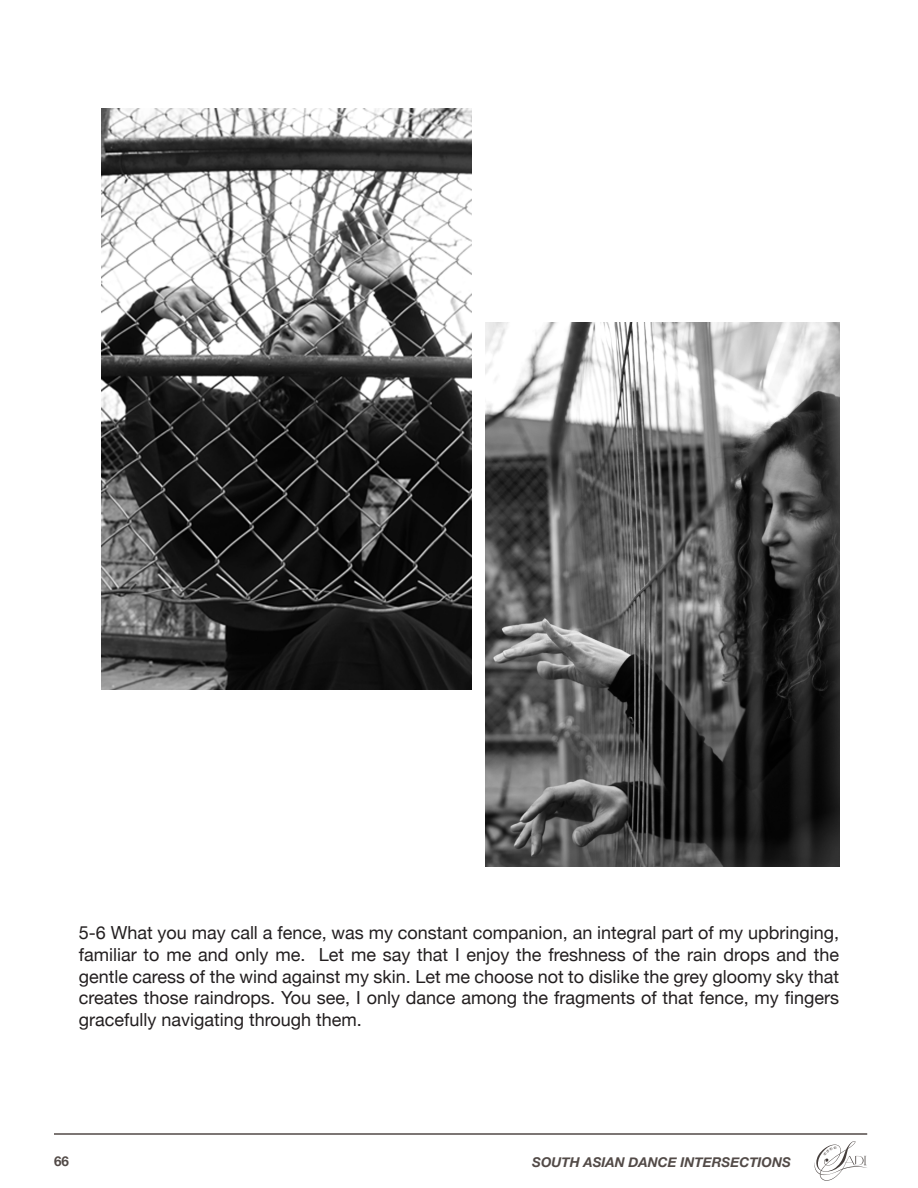
<style>
.page{position:relative;width:918px;height:1188px;background:#fff}
.page>*{position:absolute;margin:0;border:0;box-sizing:border-box;transform-origin:0 0}
.t1{font:18px/21.6px "Helvetica Neue";color:#231f20;text-align:justify}
.t2{font:italic 700 13.5px "Helvetica Neue";color:#524a47}
.t3{font:700 13.5px "Helvetica Neue";color:#524a47}
</style>
<div class="page">
<hr style="left:54px;top:1133px;width:813px;height:2px;background:#524a47">
<svg style="left:814px;top:1141px;width:53px;height:40px"></svg>
<img style="left:102px;top:108px;width:369px;height:582px">
<img style="left:485px;top:323px;width:354px;height:544px">
<p class="t1" style="left:79px;top:923px;width:762px">5-6 What you may call a fence, was my constant companion, an integral part of my upbringing, familiar to me and only me. Let me say that I enjoy the freshness of the rain drops and the gentle caress of the wind against my skin. Let me choose not to dislike the grey gloomy sky that creates those raindrops. You see, I only dance among the fragments of that fence, my fingers gracefully navigating through them.</p>
<p class="t3" style="left:54px;top:1150px;width:17px">66</p>
<p class="t2" style="left:532px;top:1151px;width:260px">SOUTH ASIAN DANCE INTERSECTIONS</p>
</div>
